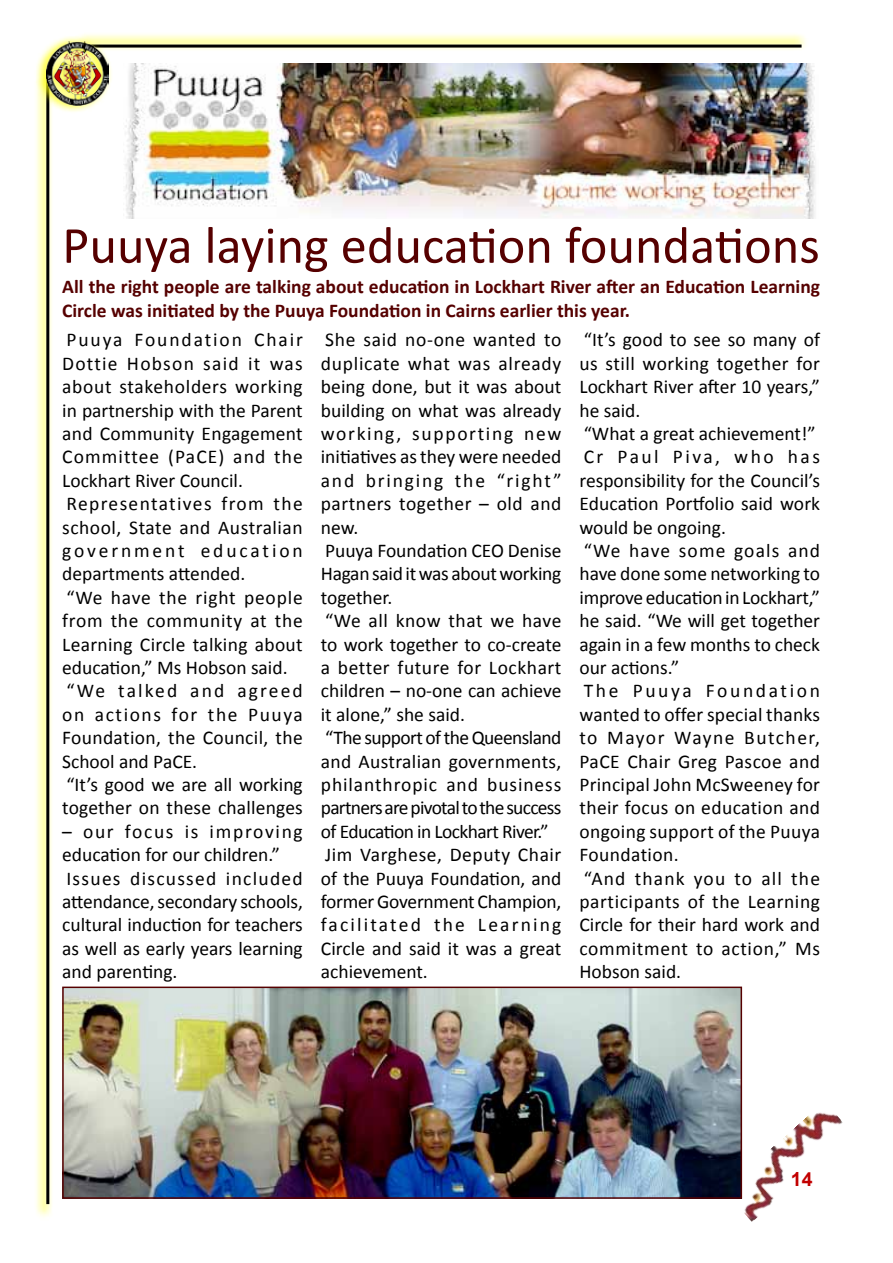
<style>
.page{position:relative;width:893px;height:1263px;background:#fff}
.page>*{position:absolute;margin:0;border:0;box-sizing:border-box;transform-origin:0 0}
.t1{font:52.5px "Calibri";color:#560000}
.t2{font:19.5px/23.4px "Calibri";letter-spacing:.005em;color:#000}
.t3{font:700 19.5px/23.4px "Calibri";color:#560000}
.t4{font:700 19.5px "Arial";color:#c20000}
</style>
<div class="page">
<svg style="left:113px;top:34px;width:693px;height:16px"></svg>
<hr style="left:83px;top:45px;width:718px;height:3px;background:#000">
<svg style="left:36px;top:114px;width:16px;height:1103px"></svg>
<hr style="left:46px;top:71px;width:3px;height:1133px;background:#000">
<svg style="left:36px;top:34px;width:77px;height:80px"></svg>
<img style="left:47px;top:42px;width:62px;height:64px">
<svg style="left:47px;top:76px;width:3px;height:11px"></svg>
<svg style="left:88px;top:44px;width:7px;height:4px"></svg>
<img style="left:742px;top:1101px;width:101px;height:121px">
<img style="left:125px;top:64px;width:690px;height:155px">
<img style="left:65px;top:989px;width:674px;height:207px">
<div style="left:62px;top:986px;width:680px;height:213px;border:2px solid #560000"></div>
<h1 class="t1" style="left:62px;top:213px;width:759px">Puuya laying education foundations</h1>
<p class="t3" style="left:62px;top:274px;width:759px">All the right people are talking about education in Lockhart River after an Education Learning<br>Circle was initiated by the Puuya Foundation in Cairns earlier this year.</p>
<p class="t2" style="left:62px;top:327px;width:242px">Puuya Foundation Chair<br>Dottie Hobson said it was about stakeholders working in partnership with the Parent and Community Engagement<br>Committee (PaCE) and the<br>Lockhart River Council.<br>Representatives from the school, State and Australian government education departments attended.<br>“We have the right people from the community at the<br>Learning Circle talking about education,” Ms Hobson said. “We talked and agreed on actions for the Puuya<br>Foundation, the Council, the<br>School and PaCE.<br>“It’s good we are all working together on these challenges</p>
<p class="t2" style="left:62px;top:819px;width:242px">– our focus is improving education for our children.”<br>Issues discussed included attendance, secondary schools, cultural induction for teachers as well as early years learning and parenting.</p>
<p class="t2" style="left:321px;top:327px;width:242px">She said no-one wanted to duplicate what was already being done, but it was about building on what was already working, supporting new initiatives as they were needed and bringing the “right” partners together – old and new.<br>Puuya Foundation CEO Denise<br>Hagan said it was about working together.<br>“We all know that we have to work together to co-create a better future for Lockhart children – no-one can achieve it alone,” she said.<br>“The support of the Queensland and Australian governments, philanthropic and business partners are pivotal to the success of Education in Lockhart River.”<br>Jim Varghese, Deputy Chair of the Puuya Foundation, and former Government Champion, facilitated the Learning<br>Circle and said it was a great achievement.</p>
<p class="t2" style="left:579px;top:327px;width:242px">“It’s good to see so many of us still working together for<br>Lockhart River after 10 years,” he said.<br>“What a great achievement!”<br>Cr Paul Piva, who has responsibility for the Council’s<br>Education Portfolio said work would be ongoing.<br>“We have some goals and have done some networking to improve education in Lockhart,” he said. “We will get together again in a few months to check our actions.”<br>The Puuya Foundation wanted to offer special thanks to Mayor Wayne Butcher,<br>PaCE Chair Greg Pascoe and<br>Principal John McSweeney for their focus on education and ongoing support of the Puuya<br>Foundation.<br>“And thank you to all the participants of the Learning<br>Circle for their hard work and commitment to action,” Ms<br>Hobson said.</p>
<p class="t4" style="left:791px;top:1166px;width:23px">14</p>
</div>
